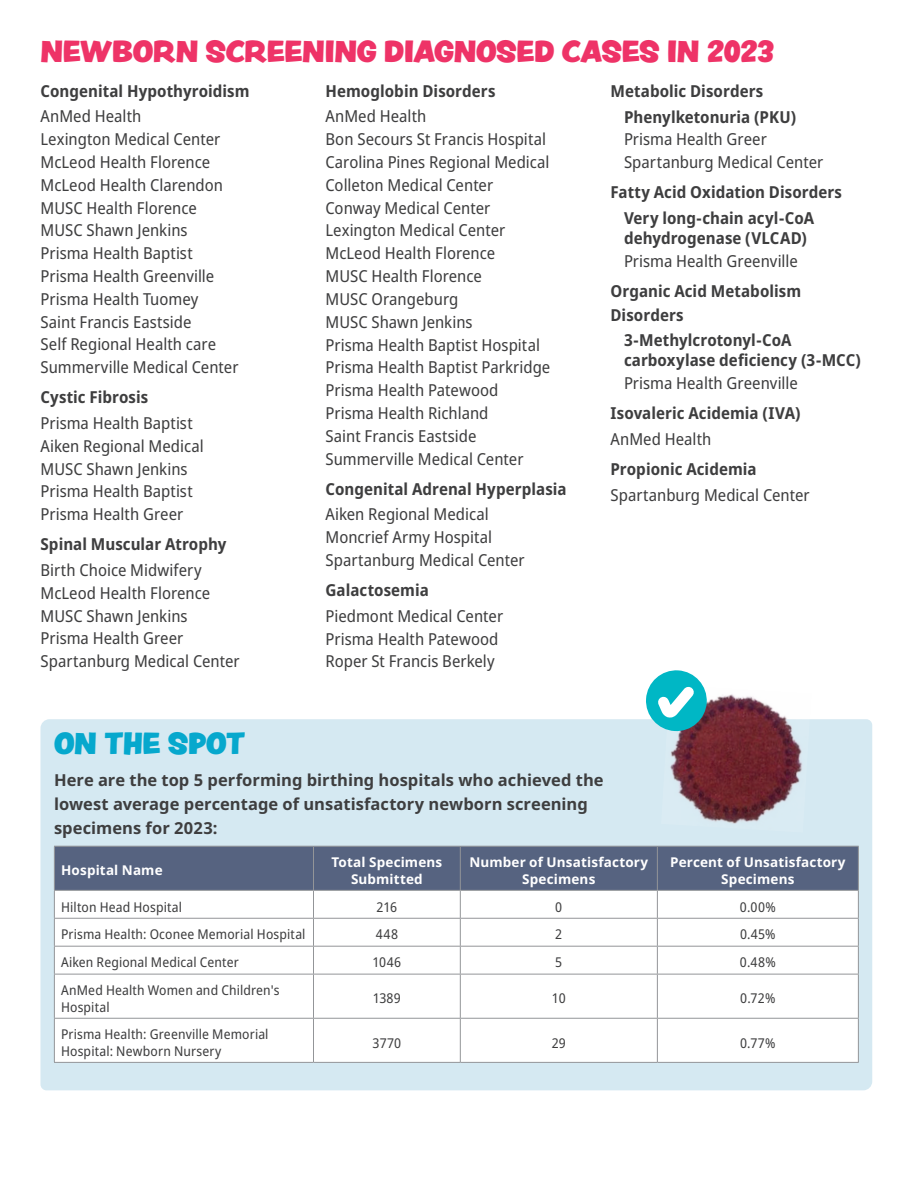
<style>
.page{position:relative;width:918px;height:1188px;background:#fff}
.page>*{position:absolute;margin:0;border:0;box-sizing:border-box;transform-origin:0 0}
.t1{font:27px "Peachy Keen JF";letter-spacing:-.02em;color:#ee3367}
.t2{font:27px "Peachy Keen JF";letter-spacing:-.015em;color:#06a8cd}
.t3{font:semi-condensed 16.5px/22.8px "Noto Sans";color:#3e3e3f}
.t4{font:700 semi-condensed 16.5px/25.8px "Noto Sans";letter-spacing:.005em;color:#3e3e3f}
.t5{font:16.5px/24px "Noto Sans";color:#3e3e3f}
.t6{font:semi-condensed 13.5px/16.2px "Noto Sans";letter-spacing:.01em;color:#3e3e3f}
.t7{font:13.5px/16.2px "Noto Sans";letter-spacing:.01em;color:#fff;text-align:center}
</style>
<div class="page">
<div style="left:40px;top:719px;width:832px;height:371px;background:#d5e9f2"></div>
<svg style="left:55px;top:975px;width:803px;height:87px"></svg>
<svg style="left:54px;top:846px;width:805px;height:128px"></svg>
<hr style="left:54px;top:974px;width:260px;height:1px;background:#939598">
<hr style="left:54px;top:974px;width:1px;height:44px;background:#939598">
<hr style="left:314px;top:974px;width:146px;height:1px;background:#939598">
<hr style="left:313px;top:974px;width:1px;height:44px;background:#939598">
<hr style="left:460px;top:974px;width:197px;height:1px;background:#939598">
<hr style="left:460px;top:974px;width:1px;height:44px;background:#939598">
<hr style="left:657px;top:974px;width:202px;height:1px;background:#939598">
<hr style="left:657px;top:974px;width:1px;height:44px;background:#939598">
<hr style="left:858px;top:974px;width:1px;height:44px;background:#939598">
<hr style="left:54px;top:1018px;width:260px;height:1px;background:#939598">
<hr style="left:54px;top:1019px;width:1px;height:43px;background:#939598">
<hr style="left:314px;top:1018px;width:146px;height:1px;background:#939598">
<hr style="left:313px;top:1019px;width:1px;height:43px;background:#939598">
<hr style="left:460px;top:1018px;width:197px;height:1px;background:#939598">
<hr style="left:460px;top:1019px;width:1px;height:43px;background:#939598">
<hr style="left:657px;top:1018px;width:202px;height:1px;background:#939598">
<hr style="left:657px;top:1019px;width:1px;height:43px;background:#939598">
<hr style="left:858px;top:1019px;width:1px;height:43px;background:#939598">
<hr style="left:54px;top:1062px;width:260px;height:1px;background:#939598">
<hr style="left:314px;top:1062px;width:146px;height:1px;background:#939598">
<hr style="left:460px;top:1062px;width:197px;height:1px;background:#939598">
<hr style="left:657px;top:1062px;width:202px;height:1px;background:#939598">
<img style="left:661px;top:694px;width:150px;height:139px">
<svg style="left:645px;top:670px;width:63px;height:62px"></svg>
<h1 class="t1" style="left:40px;top:31px;width:735px">NEWBORN SCREENING DIAGNOSED CASES IN 2023</h1>
<p class="t4" style="left:40px;top:78px;width:211px">Congenital Hypothyroidism</p>
<p class="t3" style="left:40px;top:105px;width:200px">AnMed Health<br>Lexington Medical Center<br>McLeod Health Florence<br>McLeod Health Clarendon<br>MUSC Health Florence<br>MUSC Shawn Jenkins<br>Prisma Health Baptist<br>Prisma Health Greenville<br>Prisma Health Tuomey<br>Saint Francis Eastside<br>Self Regional Health care<br>Summerville Medical Center</p>
<p class="t4" style="left:40px;top:385px;width:109px">Cystic Fibrosis</p>
<p class="t3" style="left:40px;top:412px;width:165px">Prisma Health Baptist<br>Aiken Regional Medical<br>MUSC Shawn Jenkins<br>Prisma Health Baptist<br>Prisma Health Greer</p>
<p class="t4" style="left:40px;top:532px;width:187px">Spinal Muscular Atrophy</p>
<p class="t3" style="left:40px;top:559px;width:201px">Birth Choice Midwifery<br>McLeod Health Florence<br>MUSC Shawn Jenkins<br>Prisma Health Greer<br>Spartanburg Medical Center</p>
<p class="t4" style="left:326px;top:78px;width:172px">Hemoglobin Disorders</p>
<p class="t3" style="left:326px;top:106px;width:226px">AnMed Health<br>Bon Secours St Francis Hospital<br>Carolina Pines Regional Medical<br>Colleton Medical Center<br>Conway Medical Center<br>Lexington Medical Center<br>McLeod Health Florence<br>MUSC Health Florence<br>MUSC Orangeburg<br>MUSC Shawn Jenkins<br>Prisma Health Baptist Hospital<br>Prisma Health Baptist Parkridge<br>Prisma Health Patewood<br>Prisma Health Richland<br>Saint Francis Eastside<br>Summerville Medical Center</p>
<p class="t4" style="left:326px;top:476px;width:243px">Congenital Adrenal Hyperplasia</p>
<p class="t3" style="left:326px;top:503px;width:201px">Aiken Regional Medical<br>Moncrief Army Hospital<br>Spartanburg Medical Center</p>
<p class="t4" style="left:326px;top:577px;width:105px">Galactosemia</p>
<p class="t3" style="left:326px;top:605px;width:179px">Piedmont Medical Center<br>Prisma Health Patewood<br>Roper St Francis Berkely</p>
<p class="t4" style="left:624px;top:78px;width:174px;text-indent:-13px">Metabolic Disorders<br>Phenylketonuria (PKU)</p>
<p class="t3" style="left:624px;top:128px;width:201px">Prisma Health Greer<br>Spartanburg Medical Center</p>
<p class="t4" style="left:624px;top:180px;width:220px;text-indent:-13px">Fatty Acid Oxidation Disorders<br>Very long-chain acyl-CoA</p>
<p class="t4" style="left:624px;top:225px;width:184px">dehydrogenase (VLCAD)</p>
<p class="t3" style="left:624px;top:250px;width:175px">Prisma Health Greenville</p>
<p class="t4" style="left:611px;top:279px;width:192px;line-height:24px">Organic Acid Metabolism<br>Disorders</p>
<p class="t4" style="left:624px;top:331px;width:239px;line-height:19.8px">3-Methylcrotonyl-CoA carboxylase deficiency (3-MCC)</p>
<p class="t3" style="left:624px;top:372px;width:175px">Prisma Health Greenville</p>
<p class="t4" style="left:611px;top:400px;width:192px">Isovaleric Acidemia (IVA)</p>
<p class="t3" style="left:611px;top:428px;width:102px">AnMed Health</p>
<p class="t4" style="left:611px;top:456px;width:148px">Propionic Acidemia</p>
<p class="t3" style="left:611px;top:484px;width:201px">Spartanburg Medical Center</p>
<h1 class="t2" style="left:54px;top:723px;width:193px">ON THE SPOT</h1>
<p class="t5" style="left:54px;top:768px;width:551px">Here are the top 5 performing birthing hospitals who achieved the lowest average percentage of unsatisfactory newborn screening specimens for 2023:</p>
<p class="t7" style="left:61px;top:863px;width:103px">Hospital Name</p>
<p class="t7" style="left:332px;top:855px;width:112px">Total Specimens<br>Submitted</p>
<p class="t7" style="left:469px;top:855px;width:180px">Number of Unsatisfactory<br>Specimens</p>
<p class="t7" style="left:670px;top:855px;width:177px">Percent of Unsatisfactory<br>Specimens</p>
<p class="t6" style="left:61px;top:899px;width:123px">Hilton Head Hospital</p>
<p class="t6" style="left:377px;top:899px;width:22px">216</p>
<p class="t6" style="left:555px;top:899px;width:9px">0</p>
<p class="t6" style="left:740px;top:899px;width:37px">0.00%</p>
<p class="t6" style="left:61px;top:927px;width:246px">Prisma Health: Oconee Memorial Hospital</p>
<p class="t6" style="left:376px;top:927px;width:24px">448</p>
<p class="t6" style="left:555px;top:927px;width:9px">2</p>
<p class="t6" style="left:740px;top:927px;width:37px">0.45%</p>
<p class="t6" style="left:61px;top:955px;width:179px">Aiken Regional Medical Center</p>
<p class="t6" style="left:373px;top:955px;width:30px">1046</p>
<p class="t6" style="left:555px;top:955px;width:9px">5</p>
<p class="t6" style="left:740px;top:955px;width:37px">0.48%</p>
<p class="t6" style="left:61px;top:983px;width:220px">AnMed Health Women and Children's<br>Hospital</p>
<p class="t6" style="left:373px;top:991px;width:30px">1389</p>
<p class="t6" style="left:552px;top:991px;width:15px">10</p>
<p class="t6" style="left:740px;top:991px;width:37px">0.72%</p>
<p class="t6" style="left:61px;top:1027px;width:209px">Prisma Health: Greenville Memorial<br>Hospital: Newborn Nursery</p>
<p class="t6" style="left:373px;top:1035px;width:30px">3770</p>
<p class="t6" style="left:552px;top:1035px;width:16px">29</p>
<p class="t6" style="left:740px;top:1035px;width:37px">0.77%</p>
</div>
